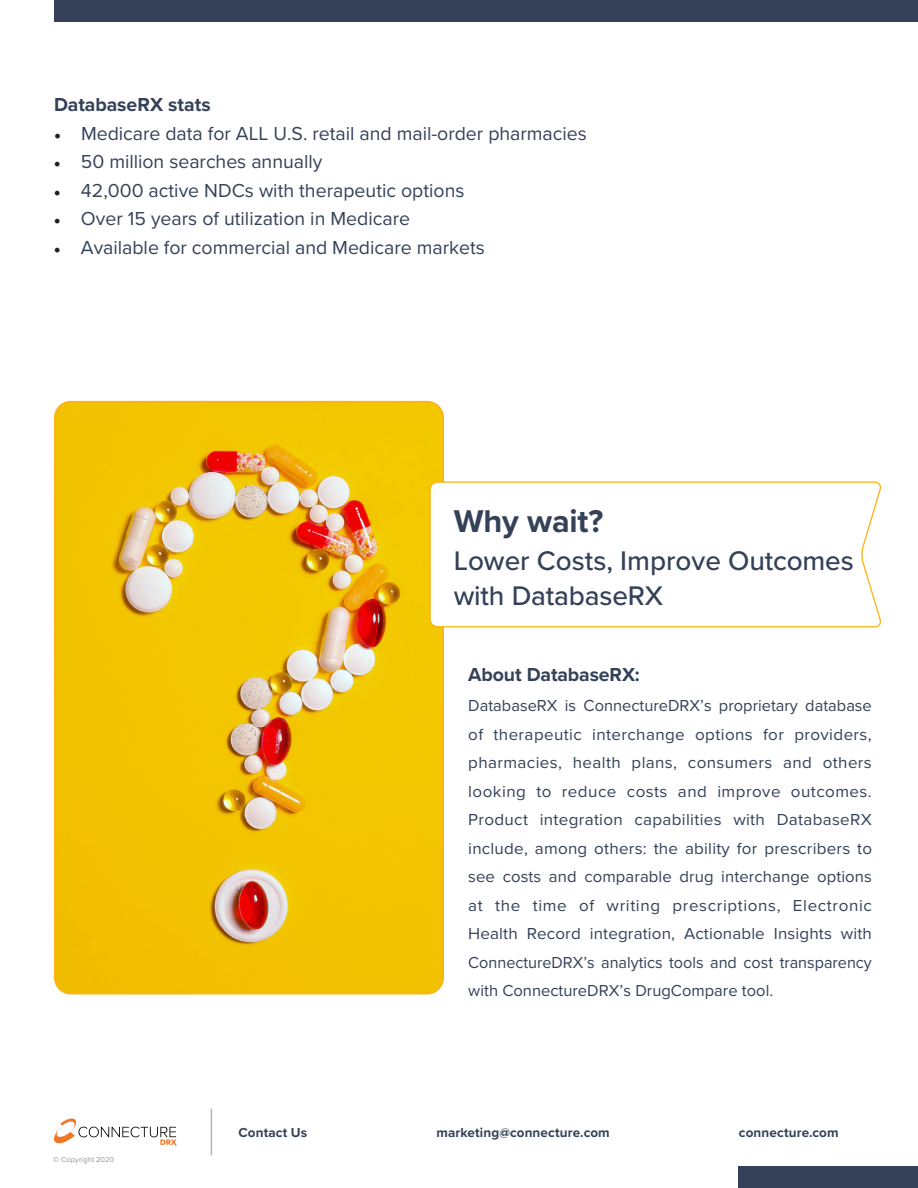
<style>
.page{position:relative;width:918px;height:1188px;background:#fff}
.page>*{position:absolute;margin:0;border:0;box-sizing:border-box;transform-origin:0 0}
.t1{font:700 32.55px "Proxima Nova";letter-spacing:-.005em;color:#354158}
.t2{font:500 27.9px/35.7px "Proxima Nova";letter-spacing:-.005em;color:#354158}
.t3{font:19.5px "Proxima Nova";color:#354158}
.t4{font:700 19.5px "Proxima Nova";letter-spacing:-.005em;color:#354158}
.t5{font:16.5px/28.5px "Proxima Nova";color:#354158;text-align:justify}
.t6{font:700 13.5px "Proxima Nova";letter-spacing:.01em;color:#354158}
.t7{font:300 7.5px "Proxima Nova";letter-spacing:.025em;color:#6c6d70}
.s1{font-family:"Minion Pro";font-size:18px;color:#231f20}
</style>
<div class="page">
<img style="left:55px;top:402px;width:388px;height:592px">
<div style="left:54px;top:401px;width:390px;height:593px;border:2px solid #fbb316;border-radius:16px"></div>
<svg style="left:429px;top:481px;width:453px;height:147px"></svg>
<div style="left:54px;top:0;width:864px;height:22px;background:#354158"></div>
<div style="left:739px;top:1166px;width:179px;height:22px;background:#354158"></div>
<hr style="left:211px;top:1109px;width:1px;height:46px;background:#b5b2b2">
<svg style="left:54px;top:1118px;width:123px;height:28px"></svg>
<p class="t4" style="left:54px;top:90px;width:158px">DatabaseRX stats</p>
<p class="t3" style="left:54px;top:118px;width:534px"><span class="s1">•</span> Medicare data for ALL U.S. retail and mail-order pharmacies</p>
<p class="t3" style="left:54px;top:147px;width:270px"><span class="s1">•</span> 50 million searches annually</p>
<p class="t3" style="left:54px;top:175px;width:412px"><span class="s1">•</span> 42,000 active NDCs with therapeutic options</p>
<p class="t3" style="left:54px;top:204px;width:358px"><span class="s1">•</span> Over 15 years of utilization in Medicare</p>
<p class="t3" style="left:54px;top:233px;width:432px"><span class="s1">•</span> Available for commercial and Medicare markets</p>
<p class="t1" style="left:454px;top:497px;width:151px">Why wait?</p>
<p class="t2" style="left:454px;top:542px;width:402px">Lower Costs, Improve Outcomes with DatabaseRX</p>
<p class="t4" style="left:468px;top:660px;width:173px">About DatabaseRX:</p>
<p class="t5" style="left:468px;top:691px;width:405px">DatabaseRX is ConnectureDRX’s proprietary database of therapeutic interchange options for providers, pharmacies, health plans, consumers and others looking to reduce costs and improve outcomes.<br>Product integration capabilities with DatabaseRX include, among others: the ability for prescribers to see costs and comparable drug interchange options at the time of writing prescriptions, Electronic Health Record integration, Actionable Insights with ConnectureDRX’s analytics tools and cost transparency with ConnectureDRX’s DrugCompare tool.</p>
<p class="t7" style="left:53px;top:1154px;width:62px">© Copyright 2020</p>
<p class="t6" style="left:238px;top:1123px;width:70px">Contact Us</p>
<p class="t6" style="left:437px;top:1123px;width:175px">marketing@connecture.com</p>
<p class="t6" style="left:739px;top:1123px;width:101px">connecture.com</p>
</div>
